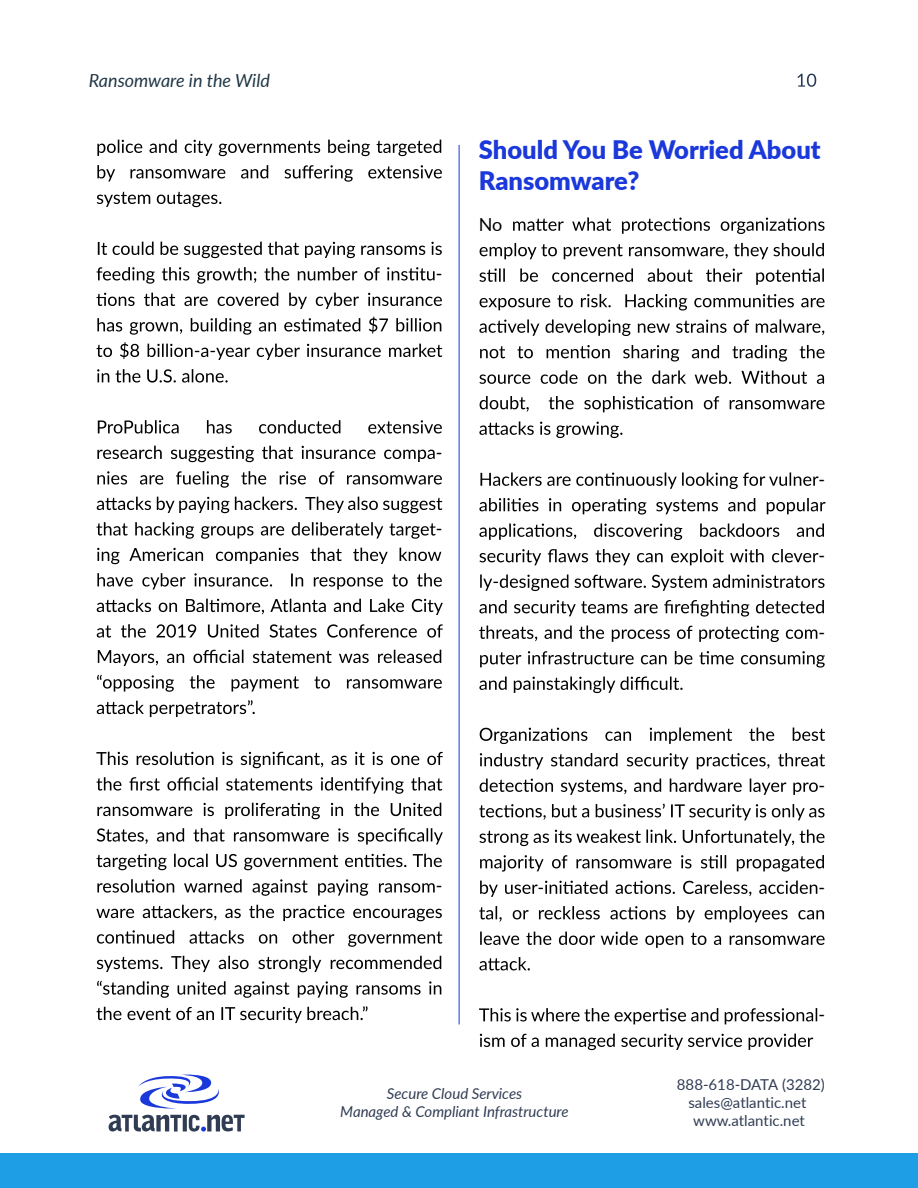
<style>
.page{position:relative;width:918px;height:1188px;background:#fff}
.page>*{position:absolute;margin:0;border:0;box-sizing:border-box;transform-origin:0 0}
.t1{font:900 25.5px/31.5px "Lato";color:#1b38db}
.t2{font:italic 18px "Lato";color:#203746}
.t3{font:18px "Lato";color:#000}
.t4{font:15px/18px "Lato";color:#303c54;text-align:center}
.t5{font:italic 15px/18px "Lato";color:#303c54;text-align:center}
</style>
<div class="page">
<svg style="left:513px;top:217px;width:312px;height:17px"></svg>
<svg style="left:480px;top:243px;width:344px;height:16px"></svg>
<svg style="left:479px;top:268px;width:345px;height:17px"></svg>
<svg style="left:480px;top:294px;width:345px;height:17px"></svg>
<svg style="left:479px;top:319px;width:345px;height:17px"></svg>
<svg style="left:480px;top:345px;width:345px;height:17px"></svg>
<svg style="left:479px;top:370px;width:345px;height:14px"></svg>
<svg style="left:480px;top:396px;width:345px;height:16px"></svg>
<svg style="left:479px;top:421px;width:143px;height:17px"></svg>
<svg style="left:480px;top:472px;width:338px;height:17px"></svg>
<svg style="left:479px;top:498px;width:347px;height:17px"></svg>
<svg style="left:479px;top:524px;width:345px;height:16px"></svg>
<svg style="left:479px;top:549px;width:339px;height:16px"></svg>
<svg style="left:480px;top:575px;width:345px;height:16px"></svg>
<svg style="left:479px;top:600px;width:345px;height:17px"></svg>
<svg style="left:479px;top:626px;width:338px;height:16px"></svg>
<svg style="left:480px;top:651px;width:345px;height:17px"></svg>
<svg style="left:479px;top:677px;width:204px;height:16px"></svg>
<svg style="left:480px;top:728px;width:345px;height:16px"></svg>
<svg style="left:480px;top:753px;width:345px;height:16px"></svg>
<svg style="left:480px;top:779px;width:338px;height:16px"></svg>
<svg style="left:479px;top:804px;width:346px;height:16px"></svg>
<svg style="left:479px;top:830px;width:346px;height:16px"></svg>
<svg style="left:480px;top:855px;width:344px;height:17px"></svg>
<svg style="left:480px;top:881px;width:337px;height:16px"></svg>
<svg style="left:479px;top:906px;width:345px;height:16px"></svg>
<svg style="left:480px;top:932px;width:345px;height:16px"></svg>
<svg style="left:479px;top:957px;width:51px;height:13px"></svg>
<svg style="left:479px;top:1008px;width:338px;height:16px"></svg>
<svg style="left:480px;top:1034px;width:333px;height:16px"></svg>
<svg style="left:797px;top:74px;width:19px;height:13px"></svg>
<hr style="left:459px;top:145px;width:1px;height:880px;background:#1b38db">
<svg style="left:97px;top:140px;width:344px;height:16px"></svg>
<svg style="left:97px;top:165px;width:345px;height:17px"></svg>
<svg style="left:97px;top:192px;width:124px;height:15px"></svg>
<svg style="left:98px;top:242px;width:344px;height:16px"></svg>
<svg style="left:97px;top:267px;width:338px;height:17px"></svg>
<svg style="left:97px;top:293px;width:345px;height:16px"></svg>
<svg style="left:97px;top:317px;width:344px;height:18px"></svg>
<svg style="left:97px;top:342px;width:345px;height:18px"></svg>
<svg style="left:97px;top:369px;width:131px;height:14px"></svg>
<svg style="left:98px;top:420px;width:344px;height:14px"></svg>
<svg style="left:97px;top:446px;width:338px;height:16px"></svg>
<svg style="left:97px;top:471px;width:345px;height:17px"></svg>
<svg style="left:97px;top:497px;width:345px;height:16px"></svg>
<svg style="left:97px;top:522px;width:339px;height:17px"></svg>
<svg style="left:97px;top:548px;width:344px;height:16px"></svg>
<svg style="left:97px;top:573px;width:345px;height:17px"></svg>
<svg style="left:97px;top:599px;width:346px;height:16px"></svg>
<svg style="left:97px;top:624px;width:346px;height:14px"></svg>
<svg style="left:98px;top:650px;width:343px;height:16px"></svg>
<svg style="left:97px;top:675px;width:345px;height:17px"></svg>
<svg style="left:97px;top:700px;width:158px;height:17px"></svg>
<svg style="left:96px;top:752px;width:347px;height:16px"></svg>
<svg style="left:97px;top:777px;width:345px;height:17px"></svg>
<svg style="left:97px;top:803px;width:344px;height:16px"></svg>
<svg style="left:97px;top:828px;width:346px;height:17px"></svg>
<svg style="left:97px;top:854px;width:345px;height:16px"></svg>
<svg style="left:97px;top:879px;width:338px;height:17px"></svg>
<svg style="left:96px;top:905px;width:346px;height:16px"></svg>
<svg style="left:97px;top:930px;width:345px;height:17px"></svg>
<svg style="left:97px;top:956px;width:344px;height:16px"></svg>
<svg style="left:97px;top:981px;width:344px;height:17px"></svg>
<svg style="left:97px;top:1006px;width:271px;height:17px"></svg>
<svg style="left:109px;top:1074px;width:136px;height:58px"></svg>
<div style="left:0;top:1154px;width:918px;height:34px;background:#1e9ee4"></div>
<p class="t2" style="left:89px;top:67px;width:183px">Ransomware in the Wild</p>
<p class="t3" style="left:436px;top:261px;width:8px">-</p>
<h1 class="t1" style="left:479px;top:133px;width:343px">Should You Be Worried About<br>Ransomware?</h1>
<p class="t3" style="left:479px;top:211px;width:25px">No</p>
<p class="t3" style="left:436px;top:439px;width:8px">-</p>
<p class="t3" style="left:436px;top:516px;width:8px">-</p>
<p class="t3" style="left:436px;top:873px;width:8px">-</p>
<p class="t3" style="left:819px;top:466px;width:8px">-</p>
<p class="t3" style="left:819px;top:543px;width:8px">-</p>
<p class="t3" style="left:819px;top:619px;width:8px">-</p>
<p class="t3" style="left:819px;top:772px;width:8px">-</p>
<p class="t3" style="left:819px;top:874px;width:8px">-</p>
<p class="t3" style="left:819px;top:1002px;width:8px">-</p>
<p class="t5" style="left:340px;top:1084px;width:230px">Secure Cloud Services<br>Managed &amp; Compliant Infrastructure</p>
<p class="t4" style="left:677px;top:1075px;width:150px">888-618-DATA (3282) sales@atlantic.net www.atlantic.net</p>
</div>
